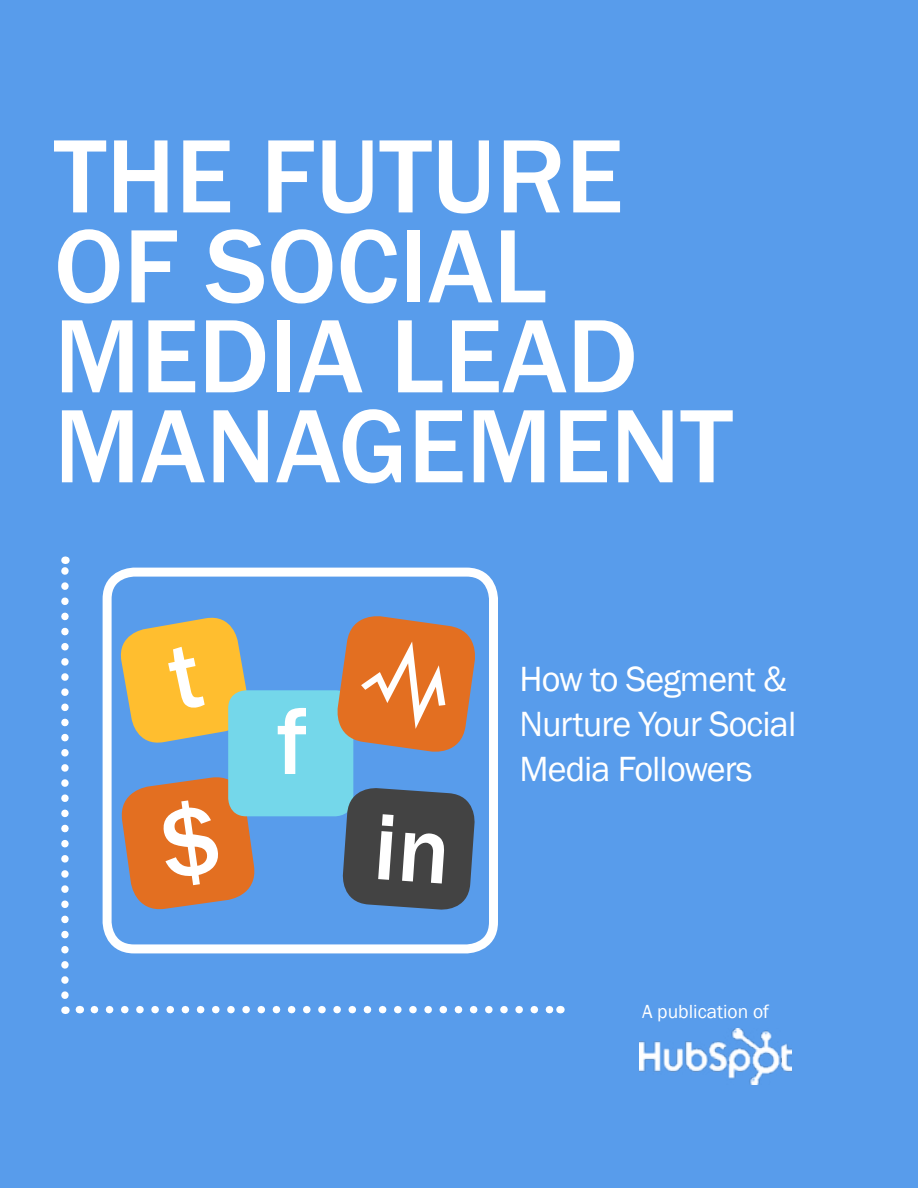
<style>
.page{position:relative;width:918px;height:1188px;background:#589ceb}
.page>*{position:absolute;margin:0;border:0;box-sizing:border-box;transform-origin:0 0}
.t1{font:500 108px/90px "Franklin Gothic";color:#fff}
.t2{font:500 97.5px "Franklin Gothic";color:#fff}
.t3{font:36px/45px "Franklin Gothic";letter-spacing:-.025em;color:#fff}
.t4{font:19.5px "Franklin Gothic";color:#fff}
</style>
<div class="page">
<img style="left:639px;top:1029px;width:153px;height:56px">
<div style="left:103px;top:568px;width:395px;height:385px;border:9px solid #fff;border-radius:27px"></div>
<svg style="left:94px;top:1006px;width:458px;height:7px"></svg>
<svg style="left:61px;top:556px;width:8px;height:439px"></svg>
<div style="left:228px;top:690px;width:125px;height:126px;background:#74d7ea;border-radius:18px"></div>
<svg style="left:117px;top:614px;width:136px;height:133px;background:#cbb76b"></svg>
<svg style="left:118px;top:773px;width:140px;height:140px;background:#be7e59"></svg>
<svg style="left:341px;top:786px;width:135px;height:126px;background:#46525d"></svg>
<svg style="left:334px;top:612px;width:145px;height:144px;background:#c17c53"></svg>
<h1 class="t1" style="left:54px;top:130px;width:680px">THE FUTURE<br>OF SOCIAL<br>MEDIA LEAD<br>MANAGEMENT</h1>
<h2 class="t2" style="left:277px;top:685px;width:32px">f</h2>
<p class="t3" style="left:520px;top:656px;width:278px">How to Segment &amp;<br>Nurture Your Social<br>Media Followers</p>
<p class="t4" style="left:642px;top:1000px;width:129px">A publication of</p>
</div>
